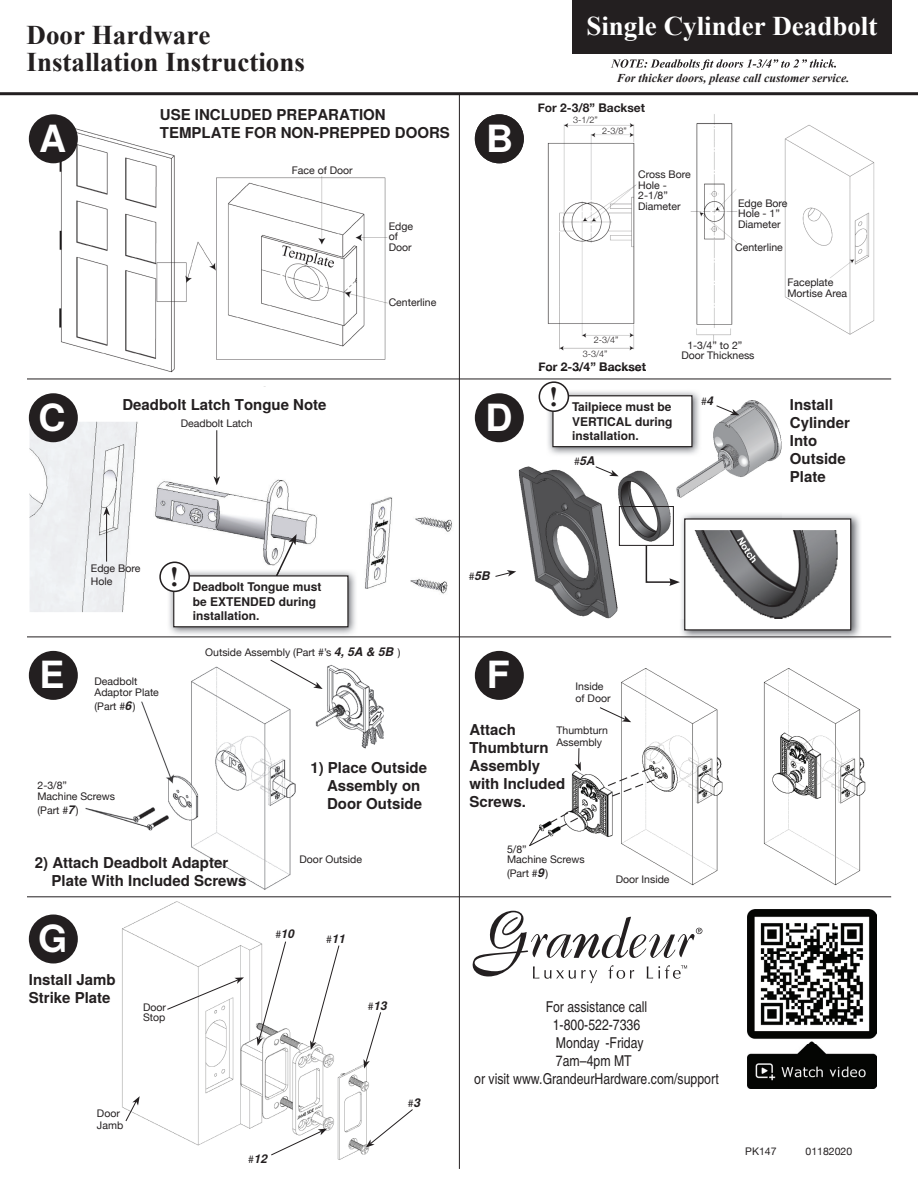
<style>
.page{position:relative;width:918px;height:1188px;background:#fff}
.page>*{position:absolute;margin:0;border:0;box-sizing:border-box;transform-origin:0 0}
.t1{font:700 37.5px "Te X Gyre Heros";color:#fff}
.t2{font:700 27.6px "Times New Roman";color:#231f20}
.t3{font:700 27px/27px "Times New Roman";color:#231f20}
.t4{font:700 27px "Times New Roman";color:#fff}
.t5{font:700 15px/18px "Te X Gyre Heros";color:#231f20}
.t6{font:15px/18px "Te X Gyre Heros Condensed";color:#231f20;text-align:center}
.t7{font:700 12px/14.4px "Te X Gyre Heros";color:#231f20;text-align:justify}
.t8{font:italic 700 12px "Times New Roman";color:#231f20}
.t9{font:700 12px "Helvetica Neue";color:#231f20}
.t10{font:italic 700 12px "Te X Gyre Heros";color:#231f20}
.t11{font:10.5px/10.5px "Helvetica Neue";color:#231f20}
.t12{font:300 9px "Helvetica Neue";color:#231f20}
.s1{font-family:"Te X Gyre Heros";font-weight:700;font-style:italic;font-size:12px}
.s2{font-family:"Helvetica Neue";font-weight:400;font-style:normal;font-size:10.5px}
</style>
<div class="page">
<img style="left:122px;top:901px;width:247px;height:259px">
<div style="left:29px;top:915px;width:49px;height:49px;background:#231f20;border-radius:50%"></div>
<svg style="left:257px;top:941px;width:29px;height:105px"></svg>
<svg style="left:310px;top:945px;width:29px;height:105px"></svg>
<svg style="left:364px;top:1012px;width:17px;height:57px"></svg>
<svg style="left:366px;top:1109px;width:47px;height:39px"></svg>
<svg style="left:271px;top:1129px;width:56px;height:26px"></svg>
<svg style="left:167px;top:977px;width:77px;height:33px"></svg>
<svg style="left:125px;top:1096px;width:15px;height:25px"></svg>
<img style="left:529px;top:668px;width:337px;height:218px">
<div style="left:475px;top:651px;width:49px;height:49px;background:#231f20;border-radius:50%"></div>
<svg style="left:600px;top:707px;width:31px;height:15px"></svg>
<svg style="left:575px;top:748px;width:6px;height:23px"></svg>
<svg style="left:529px;top:829px;width:21px;height:17px"></svg>
<img style="left:30px;top:612px;width:387px;height:278px">
<div style="left:29px;top:651px;width:49px;height:49px;background:#231f20;border-radius:50%"></div>
<svg style="left:270px;top:660px;width:53px;height:29px"></svg>
<img style="left:519px;top:400px;width:263px;height:218px">
<div style="left:475px;top:393px;width:49px;height:49px;background:#231f20;border-radius:50%"></div>
<img style="left:546px;top:389px;width:156px;height:67px">
<div style="left:553px;top:396px;width:139px;height:51px;background:#fff"></div>
<div style="left:552px;top:395px;width:141px;height:52px;border:1px solid #231f20"></div>
<div style="left:539px;top:382px;width:29px;height:29px;background:#fff;border-radius:50%"></div>
<div style="left:539px;top:381px;width:30px;height:31px;border:2px solid #231f20;border-radius:50%"></div>
<svg style="left:716px;top:405px;width:24px;height:10px"></svg>
<svg style="left:595px;top:466px;width:24px;height:10px"></svg>
<svg style="left:495px;top:570px;width:21px;height:7px"></svg>
<svg style="left:862px;top:636px;width:30px;height:2px"></svg>
<img style="left:679px;top:512px;width:183px;height:127px">
<div style="left:685px;top:519px;width:166px;height:111px;background:#fff"></div>
<div style="left:684px;top:518px;width:167px;height:112px;border:1px solid #231f20"></div>
<div style="left:619px;top:506px;width:55px;height:40px;border:1px solid #231f20"></div>
<svg style="left:645px;top:544px;width:35px;height:42px"></svg>
<img style="left:695px;top:530px;width:142px;height:88px">
<img style="left:30px;top:422px;width:422px;height:190px">
<img style="left:167px;top:569px;width:190px;height:68px">
<svg style="left:274px;top:534px;width:23px;height:41px"></svg>
<div style="left:174px;top:576px;width:174px;height:51px;background:#fff"></div>
<div style="left:173px;top:575px;width:176px;height:52px;border:1px solid #231f20"></div>
<div style="left:29px;top:393px;width:49px;height:49px;background:#231f20;border-radius:50%"></div>
<hr style="left:217px;top:430px;width:1px;height:49px;background:#231f20">
<svg style="left:214px;top:476px;width:6px;height:9px"></svg>
<div style="left:160px;top:562px;width:29px;height:29px;background:#fff;border-radius:50%"></div>
<div style="left:159px;top:562px;width:31px;height:30px;border:2px solid #231f20;border-radius:50%"></div>
<hr style="left:106px;top:513px;width:1px;height:49px;background:#231f20">
<svg style="left:103px;top:507px;width:7px;height:9px"></svg>
<img style="left:547px;top:114px;width:328px;height:237px">
<div style="left:475px;top:114px;width:49px;height:49px;background:#231f20;border-radius:50%"></div>
<img style="left:46px;top:127px;width:366px;height:260px">
<div style="left:29px;top:114px;width:49px;height:49px;background:#231f20;border-radius:50%"></div>
<div style="left:572px;top:0;width:319px;height:53px;background:#231f20"></div>
<svg style="left:611px;top:59px;width:225px;height:11px"></svg>
<hr style="left:0;top:92px;width:918px;height:3px;background:#231f20">
<hr style="left:27px;top:379px;width:864px;height:1px;background:#231f20">
<hr style="left:27px;top:637px;width:864px;height:1px;background:#231f20">
<hr style="left:27px;top:897px;width:864px;height:1px;background:#231f20">
<hr style="left:459px;top:93px;width:1px;height:1076px;background:#231f20">
<svg style="left:472px;top:911px;width:230px;height:72px"></svg>
<img style="left:748px;top:910px;width:128px;height:179px">
<h3 class="t3" style="left:27px;top:21px;width:280px">Door Hardware<br>Installation Instructions</h3>
<h1 class="t1" style="left:39px;top:109px;width:29px">A</h1>
<h1 class="t1" style="left:38px;top:388px;width:29px">C</h1>
<h3 class="t5" style="left:160px;top:105px;width:292px">USE INCLUDED PREPARATION<br>TEMPLATE FOR NON-PREPPED DOORS</h3>
<p class="t11" style="left:292px;top:166px;width:62px">Face of Door</p>
<p class="t11" style="left:389px;top:221px;width:26px">Edge of<br>Door</p>
<p class="t11" style="left:389px;top:298px;width:49px">Centerline</p>
<h3 class="t5" style="left:122px;top:395px;width:206px">Deadbolt Latch Tongue Note</h3>
<p class="t11" style="left:181px;top:419px;width:73px">Deadbolt Latch</p>
<h1 class="t1" style="left:486px;top:109px;width:29px">B</h1>
<h3 class="t4" style="left:586px;top:8px;width:293px">Single Cylinder Deadbolt</h3>
<p class="t8" style="left:617px;top:69px;width:234px">For thicker doors, please call customer service.</p>
<p class="t9" style="left:538px;top:99px;width:109px">For 2-3/8” Backset</p>
<p class="t12" style="left:573px;top:113px;width:26px">3-1/2”</p>
<p class="t12" style="left:602px;top:123px;width:26px">2-3/8”</p>
<p class="t11" style="left:638px;top:170px;width:54px">Cross Bore<br>Hole -<br>2-1/8”<br>Diameter</p>
<p class="t11" style="left:738px;top:198px;width:51px">Edge Bore<br>Hole - 1”<br>Diameter</p>
<p class="t11" style="left:735px;top:243px;width:49px">Centerline</p>
<p class="t11" style="left:787px;top:278px;width:61px">Faceplate<br>Mortise Area</p>
<p class="t12" style="left:594px;top:333px;width:26px">2-3/4”</p>
<p class="t12" style="left:583px;top:346px;width:26px">3-3/4”</p>
<p class="t9" style="left:539px;top:357px;width:109px">For 2-3/4” Backset</p>
<p class="t11" style="left:687px;top:340px;width:57px">1-3/4” to 2”</p>
<p class="t11" style="left:681px;top:343px;width:75px">Door Thickness</p>
<p class="t11" style="left:681px;top:350px;width:75px">Door Thickness</p>
<h2 class="t2" style="left:549px;top:378px;width:11px">!</h2>
<p class="t11" style="left:701px;top:396px;width:14px">#<span class="s1">4</span></p>
<h1 class="t1" style="left:486px;top:388px;width:29px">D</h1>
<p class="t7" style="left:572px;top:399px;width:102px">Tailpiece must be VERTICAL during installation.</p>
<p class="t10" style="left:574px;top:451px;width:23px"><span class="s2">#</span>5A</p>
<h3 class="t5" style="left:790px;top:395px;width:62px">Install<br>Cylinder<br>Into<br>Outside<br>Plate</h3>
<h1 class="t1" style="left:39px;top:646px;width:27px">E</h1>
<p class="t11" style="left:91px;top:563px;width:51px;line-height:12.6px">Edge Bore<br>Hole</p>
<h2 class="t2" style="left:170px;top:558px;width:11px">!</h2>
<p class="t11" style="left:95px;top:677px;width:66px">Deadbolt<br>Adaptor Plate</p>
<p class="t11" style="left:95px;top:702px;width:43px">(Part #<span class="s1">6</span>)</p>
<p class="t7" style="left:193px;top:579px;width:130px;text-align:left">Deadbolt Tongue must be EXTENDED during installation.</p>
<p class="t11" style="left:205px;top:647px;width:197px">Outside Assembly (Part #’s <span class="s1">4, 5A &amp; 5B</span> )</p>
<p class="t11" style="left:38px;top:781px;width:79px">2-3/8”<br>Machine Screws</p>
<p class="t11" style="left:38px;top:806px;width:43px">(Part #<span class="s1">7</span>)</p>
<h3 class="t5" style="left:327px;top:758px;width:102px;text-indent:-17px">1) Place Outside<br>Assembly on<br>Door Outside</h3>
<h3 class="t5" style="left:52px;top:853px;width:197px;text-indent:-17px">2) Attach Deadbolt Adapter<br>Plate With Included Screws</h3>
<p class="t11" style="left:300px;top:854px;width:64px">Door Outside</p>
<h1 class="t1" style="left:38px;top:910px;width:31px">G</h1>
<p class="t10" style="left:275px;top:925px;width:21px"><span class="s2">#</span>10</p>
<h3 class="t5" style="left:29px;top:970px;width:88px">Install Jamb<br>Strike Plate</h3>
<p class="t11" style="left:143px;top:1002px;width:24px">Door<br>Stop</p>
<p class="t11" style="left:97px;top:1107px;width:28px;line-height:12.6px">Door<br>Jamb</p>
<p class="t10" style="left:248px;top:1150px;width:21px"><span class="s2">#</span>12</p>
<p class="t10" style="left:326px;top:930px;width:21px"><span class="s2">#</span>11</p>
<p class="t10" style="left:368px;top:996px;width:21px"><span class="s2">#</span>13</p>
<p class="t11" style="left:408px;top:1098px;width:14px">#<span class="s1">3</span></p>
<p class="t10" style="left:469px;top:566px;width:23px"><span class="s2">#</span>5B</p>
<h1 class="t1" style="left:487px;top:646px;width:24px">F</h1>
<p class="t11" style="left:576px;top:680px;width:36px;line-height:12.6px">Inside of Door</p>
<p class="t11" style="left:556px;top:724px;width:53px;line-height:12.6px">Thumbturn<br>Assembly</p>
<h3 class="t5" style="left:469px;top:720px;width:97px">Attach<br>Thumbturn<br>Assembly with Included<br>Screws.</h3>
<p class="t11" style="left:507px;top:844px;width:79px">5/8”<br>Machine Screws</p>
<p class="t11" style="left:507px;top:869px;width:43px">(Part #<span class="s1">9</span>)</p>
<p class="t11" style="left:616px;top:874px;width:55px">Door Inside</p>
<h3 class="t6" style="left:474px;top:997px;width:246px">For assistance call<br>1-800-522-7336<br>Monday -Friday<br>7am–4pm MT<br>or visit www.GrandeurHardware.com/support</h3>
<p class="t11" style="left:806px;top:1147px;width:48px">01182020</p>
</div>
